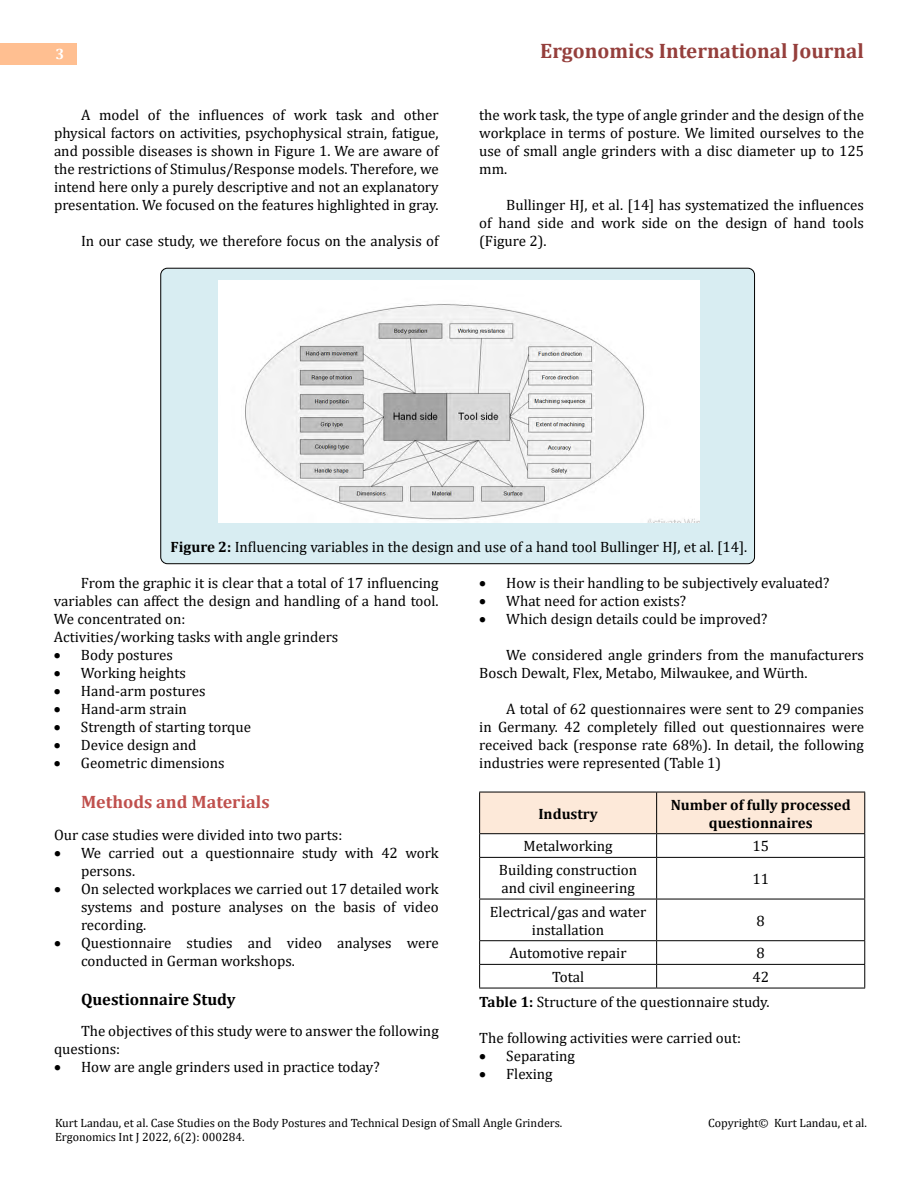
<style>
.page{position:relative;width:918px;height:1188px;background:#fff}
.page>*{position:absolute;margin:0;border:0;box-sizing:border-box;transform-origin:0 0}
.t1{font:700 21px "Cambria";color:#953f3c}
.t2{font:700 18px "Cambria";color:#c0504d}
.t3{font:700 16.5px "Cambria";color:#000}
.t4{font:15px/18px "Cambria";color:#000}
.t5{font:700 15px/18px "Cambria";color:#000;text-align:center}
.t6{font:700 15px "Cambria";color:#fff}
.t7{font:12px/14.4px "Cambria";color:#000}
.s1{font-weight:700}
</style>
<div class="page">
<div style="left:0;top:43px;width:76px;height:21px;background:#ffbf91"></div>
<div style="left:161px;top:268px;width:594px;height:296px;background:#d8edf2;border-radius:7px"></div>
<img style="left:219px;top:280px;width:480px;height:243px">
<svg style="left:479px;top:792px;width:386px;height:65px"></svg>
<hr style="left:479px;top:857px;width:178px;height:1px;background:#000">
<hr style="left:479px;top:858px;width:1px;height:41px;background:#000">
<hr style="left:657px;top:857px;width:208px;height:1px;background:#000">
<hr style="left:656px;top:858px;width:1px;height:41px;background:#000">
<hr style="left:864px;top:858px;width:1px;height:41px;background:#000">
<hr style="left:479px;top:899px;width:178px;height:1px;background:#000">
<hr style="left:479px;top:899px;width:1px;height:41px;background:#000">
<hr style="left:657px;top:899px;width:208px;height:1px;background:#000">
<hr style="left:656px;top:899px;width:1px;height:41px;background:#000">
<hr style="left:864px;top:899px;width:1px;height:41px;background:#000">
<hr style="left:479px;top:940px;width:178px;height:1px;background:#000">
<hr style="left:657px;top:940px;width:208px;height:1px;background:#000">
<hr style="left:479px;top:964px;width:178px;height:1px;background:#000">
<svg style="left:479px;top:941px;width:1px;height:47px"></svg>
<hr style="left:657px;top:964px;width:208px;height:1px;background:#000">
<svg style="left:656px;top:941px;width:1px;height:47px"></svg>
<svg style="left:864px;top:941px;width:1px;height:47px"></svg>
<hr style="left:479px;top:988px;width:178px;height:1px;background:#000">
<hr style="left:657px;top:988px;width:208px;height:1px;background:#000">
<p class="t6" style="left:56px;top:44px;width:10px">3</p>
<h1 class="t1" style="left:540px;top:36px;width:325px">Ergonomics International Journal</h1>
<p class="t4" style="left:54px;top:105px;width:386px;text-align:justify;text-indent:27px">A model of the influences of work task and other physical factors on activities, psychophysical strain, fatigue, and possible diseases is shown in Figure 1. We are aware of the restrictions of Stimulus/Response models. Therefore, we intend here only a purely descriptive and not an explanatory presentation. We focused on the features highlighted in gray.</p>
<p class="t4" style="left:81px;top:231px;width:359px">In our case study, we therefore focus on the analysis of</p>
<p class="t4" style="left:479px;top:105px;width:386px;text-align:justify">the work task, the type of angle grinder and the design of the workplace in terms of posture. We limited ourselves to the use of small angle grinders with a disc diameter up to 125 mm.</p>
<p class="t4" style="left:479px;top:195px;width:386px;text-align:justify;text-indent:27px">Bullinger HJ, et al. [14] has systematized the influences of hand side and work side on the design of hand tools (Figure 2).</p>
<p class="t4" style="left:171px;top:537px;width:578px"><span class="s1">Figure 2:</span> Influencing variables in the design and use of a hand tool Bullinger HJ, et al. [14].</p>
<p class="t4" style="left:54px;top:573px;width:386px;text-indent:27px">From the graphic it is clear that a total of 17 influencing variables can affect the design and handling of a hand tool.<br>We concentrated on:<br>Activities/working tasks with angle grinders</p>
<p class="t4" style="left:54px;top:645px;width:120px">• Body postures</p>
<p class="t4" style="left:54px;top:663px;width:134px">• Working heights</p>
<p class="t4" style="left:54px;top:681px;width:153px">• Hand-arm postures</p>
<p class="t4" style="left:54px;top:699px;width:134px">• Hand-arm strain</p>
<p class="t4" style="left:54px;top:717px;width:199px">• Strength of starting torque</p>
<p class="t4" style="left:54px;top:735px;width:144px">• Device design and</p>
<p class="t4" style="left:54px;top:753px;width:172px">• Geometric dimensions</p>
<p class="t2" style="left:81px;top:789px;width:190px">Methods and Materials</p>
<p class="t4" style="left:54px;top:825px;width:290px">Our case studies were divided into two parts:</p>
<p class="t4" style="left:81px;top:843px;width:359px;text-indent:-27px">• We carried out a questionnaire study with 42 work persons.</p>
<p class="t4" style="left:81px;top:879px;width:359px;text-align:justify;text-indent:-27px">• On selected workplaces we carried out 17 detailed work systems and posture analyses on the basis of video recording.</p>
<p class="t4" style="left:81px;top:933px;width:359px;text-indent:-27px">• Questionnaire studies and video analyses were conducted in German workshops.</p>
<p class="t3" style="left:81px;top:987px;width:156px">Questionnaire Study</p>
<p class="t4" style="left:54px;top:1022px;width:386px;text-indent:27px">The objectives of this study were to answer the following questions:</p>
<p class="t4" style="left:54px;top:1058px;width:327px">• How are angle grinders used in practice today?</p>
<p class="t4" style="left:479px;top:573px;width:352px">• How is their handling to be subjectively evaluated?</p>
<p class="t4" style="left:479px;top:591px;width:208px">• What need for action exists?</p>
<p class="t4" style="left:479px;top:609px;width:290px">• Which design details could be improved?</p>
<p class="t4" style="left:479px;top:645px;width:386px;text-indent:27px">We considered angle grinders from the manufacturers<br>Bosch Dewalt, Flex, Metabo, Milwaukee, and Würth.</p>
<p class="t4" style="left:479px;top:699px;width:386px;text-align:justify;text-indent:27px">A total of 62 questionnaires were sent to 29 companies in Germany. 42 completely filled out questionnaires were received back (response rate 68%). In detail, the following industries were represented (Table 1)</p>
<p class="t5" style="left:538px;top:804px;width:61px">Industry</p>
<p class="t5" style="left:671px;top:795px;width:182px">Number of fully processed questionnaires</p>
<p class="t4" style="left:524px;top:837px;width:91px">Metalworking</p>
<p class="t4" style="left:752px;top:837px;width:18px">15</p>
<p class="t4" style="left:499px;top:861px;width:140px">Building construction and civil engineering</p>
<p class="t4" style="left:752px;top:870px;width:18px">11</p>
<p class="t4" style="left:490px;top:903px;width:158px;text-align:center">Electrical/gas and water installation</p>
<p class="t4" style="left:757px;top:912px;width:10px">8</p>
<p class="t4" style="left:510px;top:944px;width:118px">Automotive repair</p>
<p class="t4" style="left:757px;top:944px;width:10px">8</p>
<p class="t4" style="left:552px;top:968px;width:34px">Total</p>
<p class="t4" style="left:479px;top:964px;width:292px;line-height:25.2px;text-align:right">42<br><span class="s1">Table 1:</span> Structure of the questionnaire study.</p>
<p class="t4" style="left:479px;top:1029px;width:264px">The following activities were carried out:</p>
<p class="t4" style="left:479px;top:1047px;width:97px">• Separating</p>
<p class="t4" style="left:479px;top:1065px;width:75px">• Flexing</p>
<p class="t7" style="left:55px;top:1115px;width:509px">Kurt Landau, et al. Case Studies on the Body Postures and Technical Design of Small Angle Grinders.<br>Ergonomics Int J 2022, 6(2): 000284.</p>
<p class="t7" style="left:708px;top:1115px;width:160px">Copyright© Kurt Landau, et al.</p>
</div>
